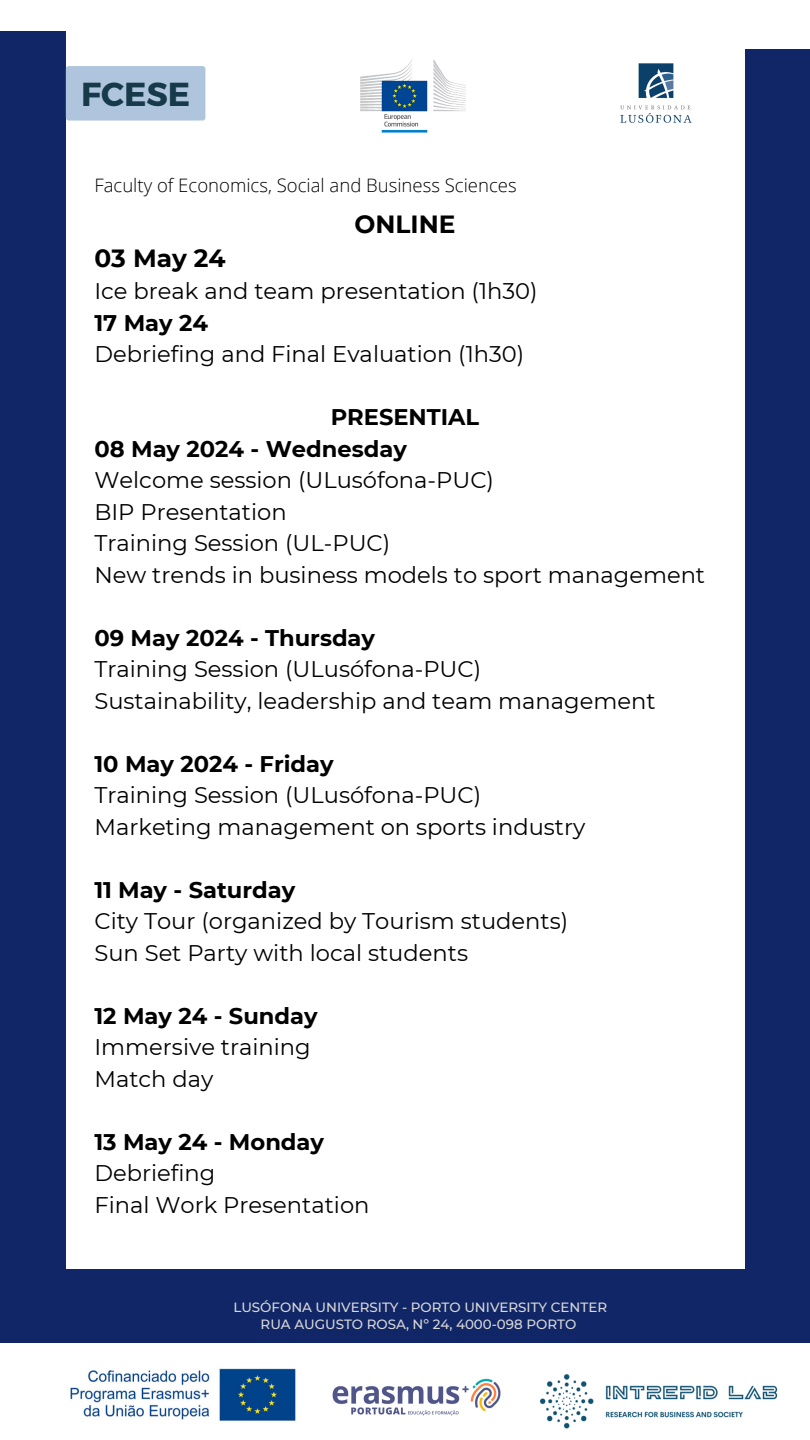
<style>
.page{position:relative;width:810px;height:1440px;background:#fff}
.page>*{position:absolute;margin:0;border:0;box-sizing:border-box;transform-origin:0 0}
.t1{font:700 33.2px "Montserrat";color:#163a49}
.t2{font:700 24.8px "Montserrat";color:#000}
.t3{font:22.6px/31.5px "Montserrat";color:#000}
.t4{font:300 18.6px "Open Sans";color:#000}
.t5{font:500 13.4px "Montserrat";color:#d9d9d9}
.s1{font-weight:700}
</style>
<div class="page">
<div style="left:746px;top:49px;width:64px;height:1242px;background:#112666"></div>
<div style="left:0;top:31px;width:65px;height:1243px;background:#112666"></div>
<img style="left:620px;top:63px;width:72px;height:60px">
<div style="left:66px;top:66px;width:139px;height:55px;background:#aec5dd;border-radius:3px"></div>
<div style="left:0;top:1270px;width:810px;height:73px;background:#112666"></div>
<img style="left:70px;top:1368px;width:226px;height:53px">
<img style="left:360px;top:59px;width:106px;height:74px">
<img style="left:332px;top:1378px;width:169px;height:38px">
<img style="left:540px;top:1374px;width:238px;height:55px">
<h1 class="t1" style="left:81px;top:73px;width:111px">FCESE</h1>
<p class="t4" style="left:94px;top:172px;width:424px">Faculty of Economics, Social and Business Sciences</p>
<h3 class="t2" style="left:355px;top:209px;width:102px">ONLINE</h3>
<h3 class="t2" style="left:94px;top:243px;width:133px">03 May 24</h3>
<h3 class="t3" style="left:94px;top:276px;width:445px">Ice break and team presentation (1h30)<br><span class="s1">17 May 24<br></span>Debriefing and Final Evaluation (1h30)</h3>
<h2 class="t3" style="left:94px;top:402px;width:612px;text-indent:236px"><span class="s1">PRESENTIAL<br>08 May 2024 - Wednesday<br></span>Welcome session (ULusófona-PUC)<br>BIP Presentation<br>Training Session (UL-PUC)<br>New trends in business models to sport management</h2>
<h2 class="t3" style="left:94px;top:622px;width:563px"><span class="s1">09 May 2024 - Thursday<br></span>Training Session (ULusófona-PUC)<br>Sustainability, leadership and team management</h2>
<h2 class="t3" style="left:94px;top:748px;width:493px"><span class="s1">10 May 2024 - Friday<br></span>Training Session (ULusófona-PUC)<br>Marketing management on sports industry</h2>
<h2 class="t3" style="left:94px;top:874px;width:475px"><span class="s1">11 May - Saturday<br></span>City Tour (organized by Tourism students)<br>Sun Set Party with local students</h2>
<h2 class="t3" style="left:94px;top:1000px;width:225px"><span class="s1">12 May 24 - Sunday<br></span>Immersive training<br>Match day</h2>
<h2 class="t3" style="left:94px;top:1126px;width:277px"><span class="s1">13 May 24 - Monday<br></span>Debriefing<br>Final Work Presentation</h2>
<p class="t5" style="left:233px;top:1299px;width:375px">LUSÓFONA UNIVERSITY - PORTO UNIVERSITY CENTER</p>
<p class="t5" style="left:261px;top:1316px;width:317px">RUA AUGUSTO ROSA, Nº 24, 4000-098 PORTO</p>
</div>
